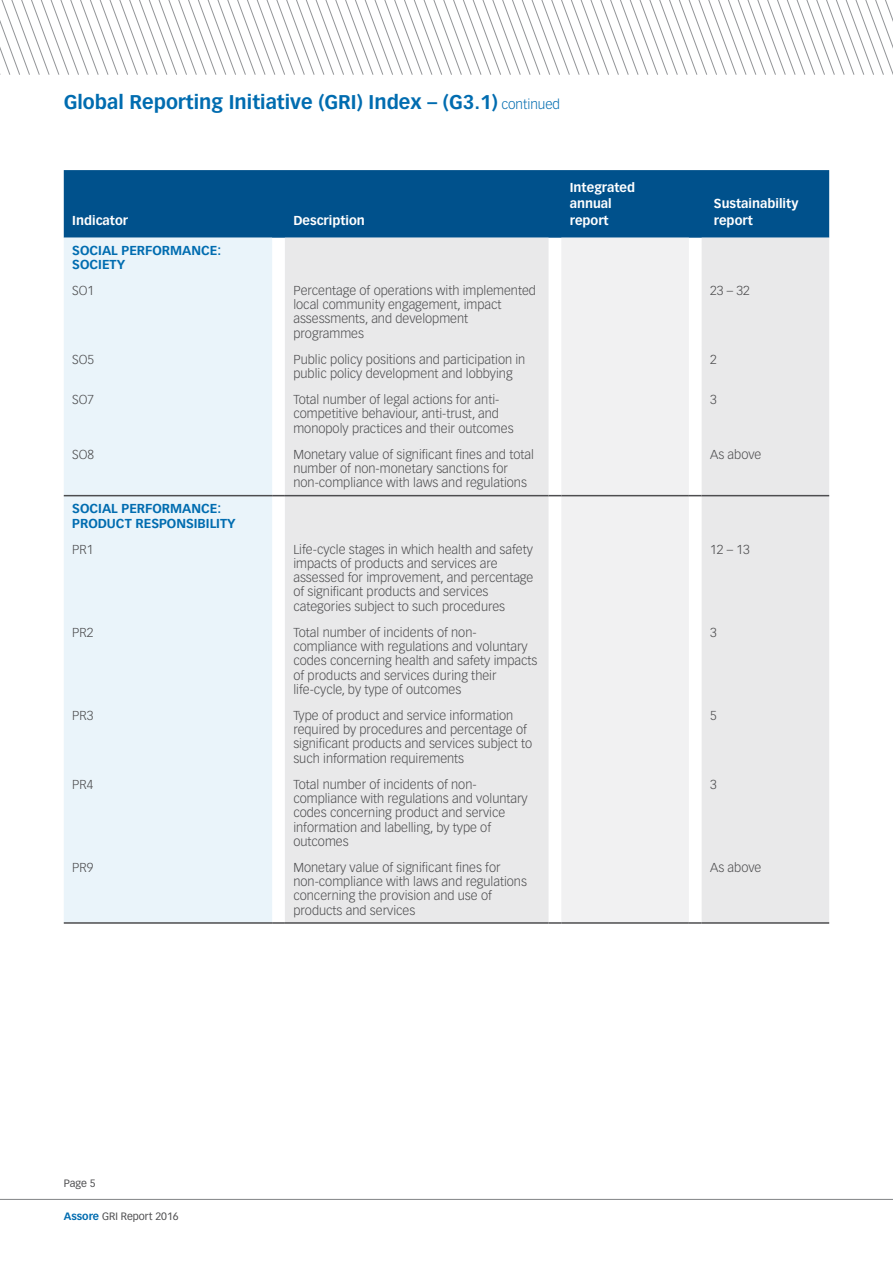
<style>
.page{position:relative;width:893px;height:1263px;background:#fff}
.page>*{position:absolute;margin:0;border:0;box-sizing:border-box;transform-origin:0 0}
.t1{font:700 19.5px "Vectora LT Std";color:#006cb0}
.t2{font:300 12.75px/14.2px "Vectora LT Std";color:#4d4d4f}
.t3{font:700 12.75px/14.2px "Vectora LT Std";color:#006cb0}
.t4{font:700 12.75px/16.5px "Vectora LT Std";color:#fff}
.t5{font:10.5px "Vectora LT Std";color:#4d4d4f}
.s1{font-weight:300;font-size:13.5px}
.s2{font-weight:700;color:#006cb0}
</style>
<div class="page">
<div style="left:64px;top:170px;width:765px;height:68px;background:#00518c"></div>
<div style="left:64px;top:238px;width:208px;height:684px;background:#eaf4fa"></div>
<div style="left:285px;top:238px;width:544px;height:684px;background:#e9e9ea"></div>
<div style="left:561px;top:238px;width:128px;height:684px;background:#f1f1f2"></div>
<hr style="left:64px;top:495px;width:208px;height:1px;background:#4d4d4f">
<svg style="left:272px;top:495px;width:13px;height:1px"></svg>
<hr style="left:285px;top:495px;width:264px;height:1px;background:#4d4d4f">
<svg style="left:549px;top:495px;width:12px;height:1px"></svg>
<hr style="left:561px;top:495px;width:128px;height:1px;background:#4d4d4f">
<svg style="left:689px;top:495px;width:13px;height:1px"></svg>
<hr style="left:702px;top:495px;width:127px;height:1px;background:#4d4d4f">
<hr style="left:64px;top:922px;width:208px;height:2px;background:#4d4d4f">
<svg style="left:272px;top:922px;width:13px;height:2px"></svg>
<hr style="left:285px;top:922px;width:264px;height:2px;background:#4d4d4f">
<svg style="left:549px;top:922px;width:12px;height:2px"></svg>
<hr style="left:561px;top:922px;width:128px;height:2px;background:#4d4d4f">
<svg style="left:689px;top:922px;width:13px;height:2px"></svg>
<hr style="left:702px;top:922px;width:127px;height:2px;background:#4d4d4f">
<hr style="left:0;top:1199px;width:893px;height:1px;background:#808285">
<svg style="left:0;top:0;width:893px;height:75px"></svg>
<h1 class="t1" style="left:64px;top:90px;width:498px">Global Reporting Initiative (GRI) Index – (G3.1) <span class="s1">continued</span></h1>
<p class="t4" style="left:72px;top:212px;width:57px">Indicator</p>
<p class="t4" style="left:293px;top:212px;width:73px">Description</p>
<p class="t4" style="left:570px;top:179px;width:67px">Integrated annual report</p>
<p class="t4" style="left:714px;top:196px;width:86px">Sustainability report</p>
<p class="t3" style="left:72px;top:243px;width:150px">SOCIAL PERFORMANCE:<br>SOCIETY</p>
<p class="t2" style="left:72px;top:283px;width:23px">SO1</p>
<p class="t2" style="left:293px;top:283px;width:244px">Percentage of operations with implemented local community engagement, impact assessments, and development programmes</p>
<p class="t2" style="left:710px;top:283px;width:41px">23 – 32</p>
<p class="t2" style="left:72px;top:352px;width:23px">SO5</p>
<p class="t2" style="left:293px;top:352px;width:233px">Public policy positions and participation in public policy development and lobbying</p>
<p class="t2" style="left:710px;top:352px;width:8px">2</p>
<p class="t2" style="left:72px;top:393px;width:23px">SO7</p>
<p class="t2" style="left:293px;top:393px;width:222px">Total number of legal actions for anti&shy;competitive behaviour, anti-trust, and monopoly practices and their outcomes</p>
<p class="t2" style="left:710px;top:393px;width:8px">3</p>
<p class="t2" style="left:72px;top:447px;width:23px">SO8</p>
<p class="t2" style="left:293px;top:447px;width:242px">Monetary value of significant fines and total number of non-monetary sanctions for non-compliance with laws and regulations</p>
<p class="t2" style="left:710px;top:447px;width:53px">As above</p>
<p class="t3" style="left:72px;top:502px;width:165px">SOCIAL PERFORMANCE:<br>PRODUCT RESPONSIBILITY</p>
<p class="t2" style="left:72px;top:542px;width:23px">PR1</p>
<p class="t2" style="left:293px;top:542px;width:242px">Life-cycle stages in which health and safety impacts of products and services are assessed for improvement, and percentage of significant products and services categories subject to such procedures</p>
<p class="t2" style="left:710px;top:542px;width:41px">12 – 13</p>
<p class="t2" style="left:72px;top:625px;width:23px">PR2</p>
<p class="t2" style="left:293px;top:625px;width:246px">Total number of incidents of non&shy;compliance with regulations and voluntary codes concerning health and safety impacts of products and services during their life-cycle, by type of outcomes</p>
<p class="t2" style="left:710px;top:625px;width:8px">3</p>
<p class="t2" style="left:72px;top:708px;width:23px">PR3</p>
<p class="t2" style="left:293px;top:708px;width:240px">Type of product and service information required by procedures and percentage of significant products and services subject to such information requirements</p>
<p class="t2" style="left:710px;top:708px;width:8px">5</p>
<p class="t2" style="left:72px;top:777px;width:23px">PR4</p>
<p class="t2" style="left:293px;top:777px;width:236px">Total number of incidents of non&shy;compliance with regulations and voluntary codes concerning product and service information and labelling, by type of outcomes</p>
<p class="t2" style="left:710px;top:777px;width:8px">3</p>
<p class="t2" style="left:72px;top:860px;width:23px">PR9</p>
<p class="t2" style="left:293px;top:860px;width:235px">Monetary value of significant fines for non-compliance with laws and regulations concerning the provision and use of products and services</p>
<p class="t2" style="left:710px;top:860px;width:53px">As above</p>
<p class="t5" style="left:64px;top:1176px;width:33px">Page 5</p>
<p class="t5" style="left:64px;top:1210px;width:116px"><span class="s2">Assore</span> GRI Report 2016</p>
</div>
